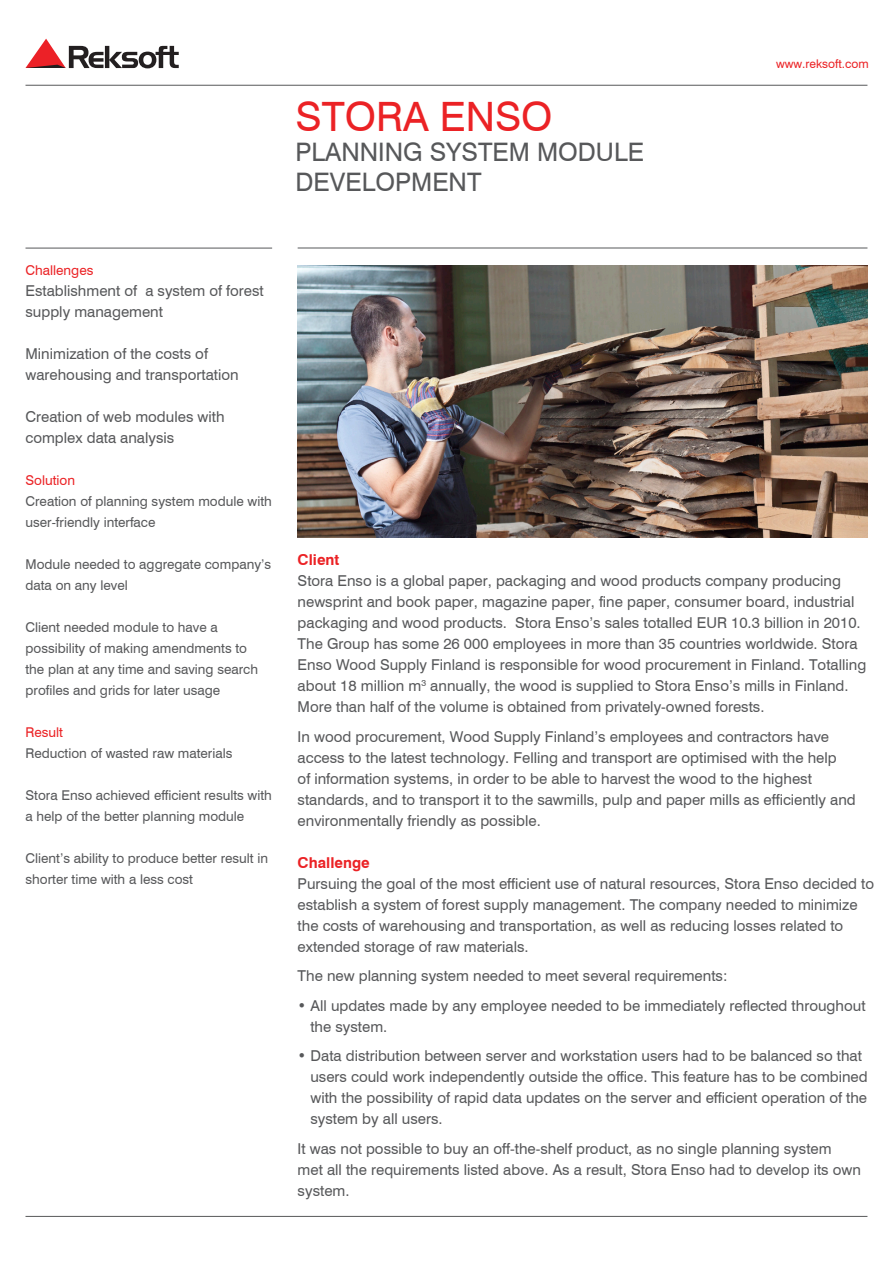
<style>
.page{position:relative;width:893px;height:1263px;background:#fff}
.page>*{position:absolute;margin:0;border:0;box-sizing:border-box;transform-origin:0 0}
.t1{font:40.5px "Swiss 721 Cyrillic BT";color:#eb2225}
.t2{font:25.5px/30px "Swiss 721 Cyrillic BT";color:#57585a}
.t3{font:15px/21px "Swiss 721 Cyrillic BT";color:#57585a}
.t4{font:700 15px "Swiss 721 BT";color:#eb2225}
.t5{font:13.5px/21px "Swiss 721 Cyrillic BT";color:#57585a}
.t6{font:13.5px "Swiss 721 Cyrillic BT";color:#eb2225}
.t7{font:12px "Swiss 721 Cyrillic BT";color:#eb2225}
</style>
<div class="page">
<hr style="left:26px;top:85px;width:841px;height:1px;background:#57585a">
<hr style="left:26px;top:1216px;width:841px;height:1px;background:#57585a">
<hr style="left:298px;top:248px;width:569px;height:1px;background:#57585a">
<hr style="left:26px;top:248px;width:246px;height:1px;background:#57585a">
<svg style="left:26px;top:39px;width:153px;height:29px"></svg>
<img style="left:298px;top:265px;width:569px;height:272px">
<p class="t1" style="left:296px;top:92px;width:258px">STORA ENSO</p>
<p class="t2" style="left:296px;top:137px;width:350px">PLANNING SYSTEM MODULE<br>DEVELOPMENT</p>
<p class="t7" style="left:776px;top:56px;width:94px">www.reksoft.com</p>
<p class="t6" style="left:26px;top:262px;width:69px">Challenges</p>
<p class="t3" style="left:26px;top:280px;width:240px">Establishment of a system of forest supply management</p>
<p class="t3" style="left:26px;top:343px;width:215px">Minimization of the costs of warehousing and transportation</p>
<p class="t3" style="left:26px;top:406px;width:201px">Creation of web modules with complex data analysis</p>
<p class="t6" style="left:26px;top:472px;width:51px">Solution</p>
<p class="t5" style="left:26px;top:490px;width:248px">Creation of planning system module with user-friendly interface</p>
<p class="t5" style="left:26px;top:553px;width:247px">Module needed to aggregate company’s data on any level</p>
<p class="t5" style="left:26px;top:616px;width:234px">Client needed module to have a possibility of making amendments to the plan at any time and saving search profiles and grids for later usage</p>
<p class="t6" style="left:26px;top:724px;width:39px">Result</p>
<p class="t5" style="left:26px;top:742px;width:208px">Reduction of wasted raw materials</p>
<p class="t5" style="left:26px;top:784px;width:248px">Stora Enso achieved efficient results with a help of the better planning module</p>
<p class="t5" style="left:26px;top:847px;width:244px">Client’s ability to produce better result in shorter time with a less cost</p>
<p class="t4" style="left:298px;top:549px;width:43px">Client</p>
<p class="t3" style="left:298px;top:570px;width:570px">Stora Enso is a global paper, packaging and wood products company producing newsprint and book paper, magazine paper, fine paper, consumer board, industrial packaging and wood products. Stora Enso’s sales totalled EUR 10.3 billion in 2010.<br>The Group has some 26 000 employees in more than 35 countries worldwide. Stora Enso Wood Supply Finland is responsible for wood procurement in Finland. Totalling about 18 million m<sup>3</sup> annually, the wood is supplied to Stora Enso’s mills in Finland.<br>More than half of the volume is obtained from privately-owned forests.</p>
<p class="t3" style="left:298px;top:725px;width:560px">In wood procurement, Wood Supply Finland’s employees and contractors have access to the latest technology. Felling and transport are optimised with the help<br>of information systems, in order to be able to harvest the wood to the highest standards, and to transport it to the sawmills, pulp and paper mills as efficiently and environmentally friendly as possible.</p>
<p class="t4" style="left:298px;top:852px;width:74px">Challenge</p>
<p class="t3" style="left:298px;top:872px;width:578px">Pursuing the goal of the most efficient use of natural resources, Stora Enso decided to establish a system of forest supply management. The company needed to minimize the costs of warehousing and transportation, as well as reducing losses related to extended storage of raw materials.</p>
<p class="t3" style="left:298px;top:965px;width:431px">The new planning system needed to meet several requirements:</p>
<p class="t3" style="left:310px;top:994px;width:557px;text-indent:-13px">• All updates made by any employee needed to be immediately reflected throughout the system.</p>
<p class="t3" style="left:310px;top:1045px;width:559px;text-indent:-13px">• Data distribution between server and workstation users had to be balanced so that users could work independently outside the office. This feature has to be combined with the possibility of rapid data updates on the server and efficient operation of the system by all users.</p>
<p class="t3" style="left:298px;top:1137px;width:565px">It was not possible to buy an off-the-shelf product, as no single planning system<br>met all the requirements listed above. As a result, Stora Enso had to develop its own system.</p>
</div>
